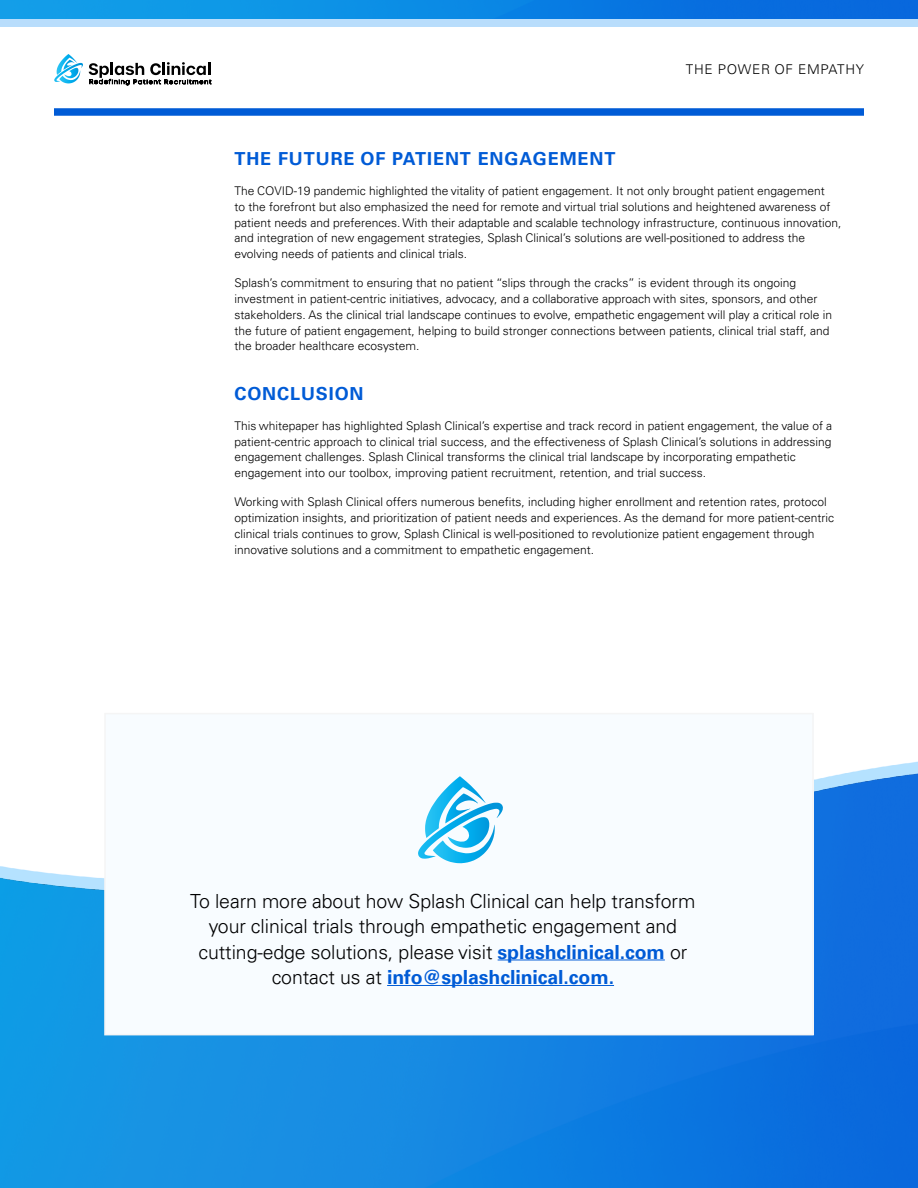
<style>
.page{position:relative;width:918px;height:1188px;background:#fff}
.page>*{position:absolute;margin:0;border:0;box-sizing:border-box;transform-origin:0 0}
.t1{font:300 19.5px/25.5px "Univers";letter-spacing:-.005em;color:#000;text-align:center}
.t2{font:700 18px "Univers";letter-spacing:.05em;color:#005bd6}
.t3{font:300 13.5px "Univers";letter-spacing:.05em;color:#000}
.t4{font:300 12px/15.8px "Univers";color:#000}
.s1{font-weight:700;color:#005bd6}
</style>
<div class="page">
<div style="left:0;top:0;width:918px;height:27px;background:#b8ddfc"></div>
<img style="left:0;top:0;width:918px;height:19px">
<div style="left:54px;top:108px;width:810px;height:8px;background:#005bd6"></div>
<svg style="left:54px;top:54px;width:29px;height:29px"></svg>
<svg style="left:89px;top:62px;width:122px;height:23px"></svg>
<img style="left:0;top:895px;width:918px;height:293px">
<img style="left:0;top:761px;width:918px;height:134px">
<svg style="left:103px;top:761px;width:712px;height:275px"></svg>
<hr style="left:498px;top:959px;width:167px;height:1px;background:#005bd6">
<hr style="left:387px;top:985px;width:227px;height:1px;background:#005bd6">
<svg style="left:418px;top:776px;width:85px;height:87px"></svg>
<h2 class="t2" style="left:234px;top:148px;width:382px">THE FUTURE OF PATIENT ENGAGEMENT</h2>
<p class="t3" style="left:686px;top:61px;width:180px">THE POWER OF EMPATHY</p>
<p class="t4" style="left:234px;top:183px;width:608px">The COVID-19 pandemic highlighted the vitality of patient engagement. It not only brought patient engagement<br>to the forefront but also emphasized the need for remote and virtual trial solutions and heightened awareness of patient needs and preferences. With their adaptable and scalable technology infrastructure, continuous innovation, and integration of new engagement strategies, Splash Clinical’s solutions are well-positioned to address the evolving needs of patients and clinical trials.</p>
<p class="t4" style="left:234px;top:275px;width:599px">Splash’s commitment to ensuring that no patient “slips through the cracks” is evident through its ongoing investment in patient-centric initiatives, advocacy, and a collaborative approach with sites, sponsors, and other stakeholders. As the clinical trial landscape continues to evolve, empathetic engagement will play a critical role in the future of patient engagement, helping to build stronger connections between patients, clinical trial staff, and the broader healthcare ecosystem.</p>
<h2 class="t2" style="left:234px;top:383px;width:131px">CONCLUSION</h2>
<p class="t4" style="left:234px;top:418px;width:599px">This whitepaper has highlighted Splash Clinical’s expertise and track record in patient engagement, the value of a patient-centric approach to clinical trial success, and the effectiveness of Splash Clinical’s solutions in addressing engagement challenges. Splash Clinical transforms the clinical trial landscape by incorporating empathetic engagement into our toolbox, improving patient recruitment, retention, and trial success.</p>
<p class="t4" style="left:234px;top:494px;width:601px">Working with Splash Clinical offers numerous benefits, including higher enrollment and retention rates, protocol optimization insights, and prioritization of patient needs and experiences. As the demand for more patient-centric clinical trials continues to grow, Splash Clinical is well-positioned to revolutionize patient engagement through innovative solutions and a commitment to empathetic engagement.</p>
<h1 class="t1" style="left:190px;top:888px;width:507px">To learn more about how Splash Clinical can help transform your clinical trials through empathetic engagement and cutting-edge solutions, please visit <span class="s1">splashclinical.com</span> or contact us at <span class="s1">info@splashclinical.com.</span></h1>
</div>
